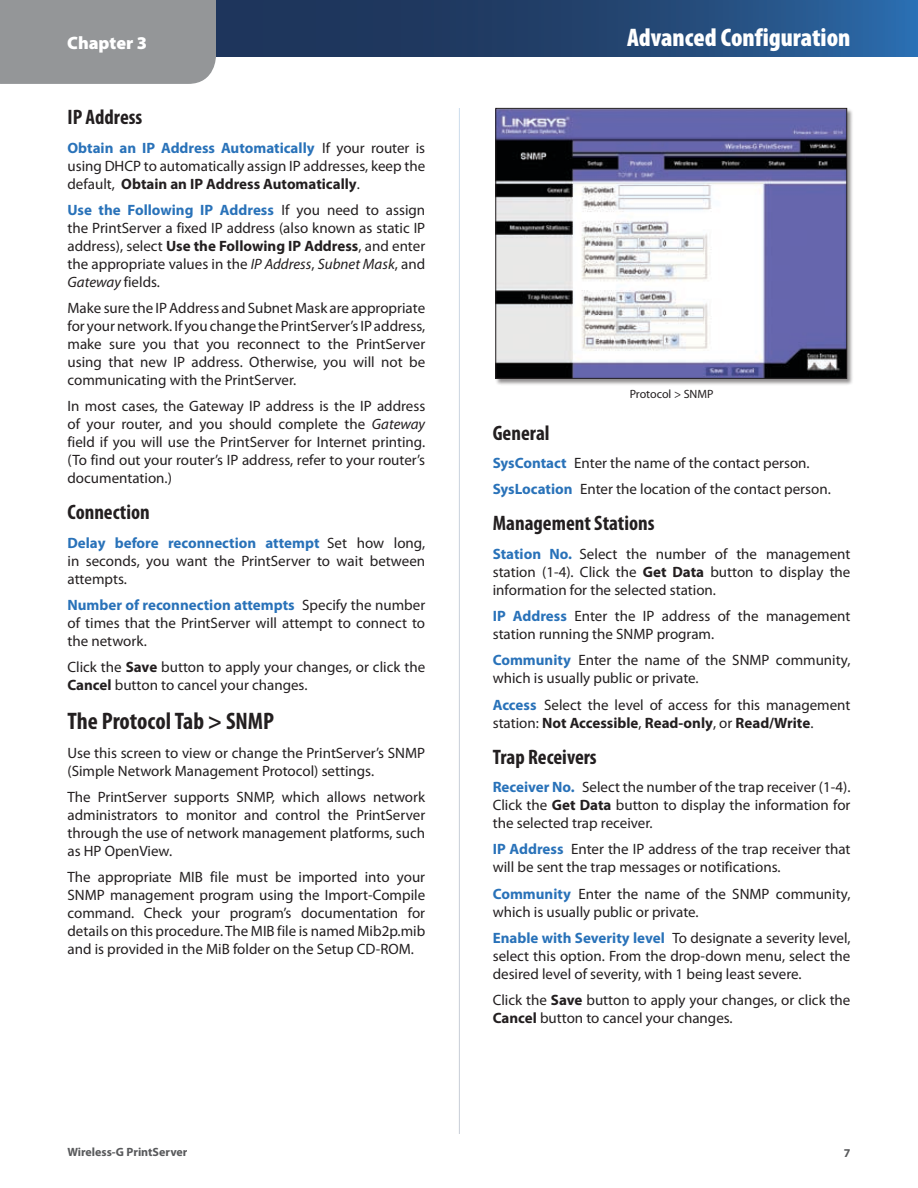
<style>
.page{position:relative;width:918px;height:1188px;background:#fff}
.page>*{position:absolute;margin:0;border:0;box-sizing:border-box;transform-origin:0 0}
.t1{font:900 condensed 25.5px "Myriad Pro";color:#fff}
.t2{font:700 condensed 24px "Myriad Pro";color:#231f20}
.t3{font:700 condensed 21px "Myriad Pro";color:#231f20}
.t4{font:900 18px "Myriad Pro";color:#fff}
.t5{font:15px/18px "Myriad Pro";color:#231f20;text-align:justify}
.t6{font:700 12px "Myriad Pro";color:#58595b}
.t7{font:12px "Myriad Pro";color:#231f20}
.s1{font-weight:700;color:#2972b9}
.s2{font-weight:700}
.s3{font-style:italic}
</style>
<div class="page">
<div style="left:0;top:0;width:216px;height:84px;background:#949698"></div>
<svg style="left:219px;top:3px;width:696px;height:51px;background:#224573"></svg>
<div style="left:495px;top:108px;width:359px;height:277px;background:#231f20;opacity:.5"></div>
<img style="left:497px;top:110px;width:348px;height:267px">
<div style="left:495px;top:108px;width:352px;height:271px;border:1px solid #231f20"></div>
<p class="t4" style="left:67px;top:30px;width:82px">Chapter 3</p>
<h1 class="t1" style="left:627px;top:21px;width:225px">Advanced Configuration</h1>
<h3 class="t3" style="left:68px;top:104px;width:76px">IP Address</h3>
<p class="t5" style="left:68px;top:139px;width:359px"><span class="s1">Obtain an IP Address Automatically</span> If your router is using DHCP to automatically assign IP addresses, keep the default, <span class="s2">Obtain an IP Address Automatically</span>.</p>
<p class="t5" style="left:68px;top:201px;width:359px"><span class="s1">Use the Following IP Address</span> If you need to assign the PrintServer a fixed IP address (also known as static IP address), select <span class="s2">Use the Following IP Address</span>, and enter the appropriate values in the <span class="s3">IP Address</span>, <span class="s3">Subnet Mask</span>, and <span class="s3">Gateway</span> fields.</p>
<p class="t5" style="left:68px;top:299px;width:359px">Make sure the IP Address and Subnet Mask are appropriate for your network. If you change the PrintServer’s IP address, make sure you that you reconnect to the PrintServer using that new IP address. Otherwise, you will not be communicating with the PrintServer.</p>
<p class="t5" style="left:68px;top:397px;width:359px">In most cases, the Gateway IP address is the IP address of your router, and you should complete the <span class="s3">Gateway </span>field if you will use the PrintServer for Internet printing. (To find out your router’s IP address, refer to your router’s documentation.)</p>
<h3 class="t3" style="left:68px;top:499px;width:84px">Connection</h3>
<p class="t5" style="left:68px;top:534px;width:359px"><span class="s1">Delay before reconnection attempt</span> Set how long, in seconds, you want the PrintServer to wait between attempts.</p>
<p class="t5" style="left:68px;top:596px;width:359px"><span class="s1">Number of reconnection attempts</span> Specify the number of times that the PrintServer will attempt to connect to the network.</p>
<p class="t5" style="left:68px;top:658px;width:359px">Click the <span class="s2">Save</span> button to apply your changes, or click the<br><span class="s2">Cancel</span> button to cancel your changes.</p>
<h2 class="t2" style="left:68px;top:706px;width:208px">The Protocol Tab &gt; SNMP</h2>
<p class="t5" style="left:68px;top:745px;width:359px">Use this screen to view or change the PrintServer’s SNMP (Simple Network Management Protocol) settings.</p>
<p class="t5" style="left:68px;top:789px;width:359px">The PrintServer supports SNMP, which allows network administrators to monitor and control the PrintServer through the use of network management platforms, such as HP OpenView.</p>
<p class="t5" style="left:68px;top:869px;width:359px">The appropriate MIB file must be imported into your SNMP management program using the Import-Compile command. Check your program’s documentation for details on this procedure. The MIB file is named Mib2p.mib and is provided in the MiB folder on the Setup CD-ROM.</p>
<p class="t7" style="left:630px;top:388px;width:85px">Protocol &gt; SNMP</p>
<h3 class="t3" style="left:493px;top:419px;width:58px">General</h3>
<p class="t5" style="left:493px;top:451px;width:340px;line-height:26.1px"><span class="s1">SysContact</span> Enter the name of the contact person.<br><span class="s1">SysLocation</span> Enter the location of the contact person.</p>
<h3 class="t3" style="left:493px;top:510px;width:163px">Management Stations</h3>
<p class="t5" style="left:493px;top:546px;width:359px"><span class="s1">Station No.</span> Select the number of the management station (1-4). Click the <span class="s2">Get Data</span> button to display the information for the selected station.</p>
<p class="t5" style="left:493px;top:608px;width:359px"><span class="s1">IP Address</span> Enter the IP address of the management station running the SNMP program.</p>
<p class="t5" style="left:493px;top:652px;width:359px"><span class="s1">Community</span> Enter the name of the SNMP community, which is usually public or private.</p>
<p class="t5" style="left:493px;top:696px;width:359px"><span class="s1">Access</span> Select the level of access for this management station: <span class="s2">Not Accessible</span>, <span class="s2">Read-only</span>, or <span class="s2">Read/Write</span>.</p>
<h3 class="t3" style="left:493px;top:743px;width:106px">Trap Receivers</h3>
<p class="t5" style="left:493px;top:779px;width:359px"><span class="s1">Receiver No.</span> Select the number of the trap receiver (1-4).<br>Click the <span class="s2">Get Data</span> button to display the information for the selected trap receiver.</p>
<p class="t5" style="left:493px;top:841px;width:359px"><span class="s1">IP Address</span> Enter the IP address of the trap receiver that will be sent the trap messages or notifications.</p>
<p class="t5" style="left:493px;top:885px;width:359px"><span class="s1">Community</span> Enter the name of the SNMP community, which is usually public or private.</p>
<p class="t5" style="left:493px;top:929px;width:359px"><span class="s1">Enable with Severity level</span> To designate a severity level, select this option. From the drop-down menu, select the desired level of severity, with 1 being least severe.</p>
<p class="t5" style="left:493px;top:991px;width:359px">Click the <span class="s2">Save</span> button to apply your changes, or click the<br><span class="s2">Cancel</span> button to cancel your changes.</p>
<p class="t6" style="left:68px;top:1145px;width:121px">Wireless-G PrintServer</p>
<p class="t6" style="left:844px;top:1147px;width:8px">7</p>
</div>
